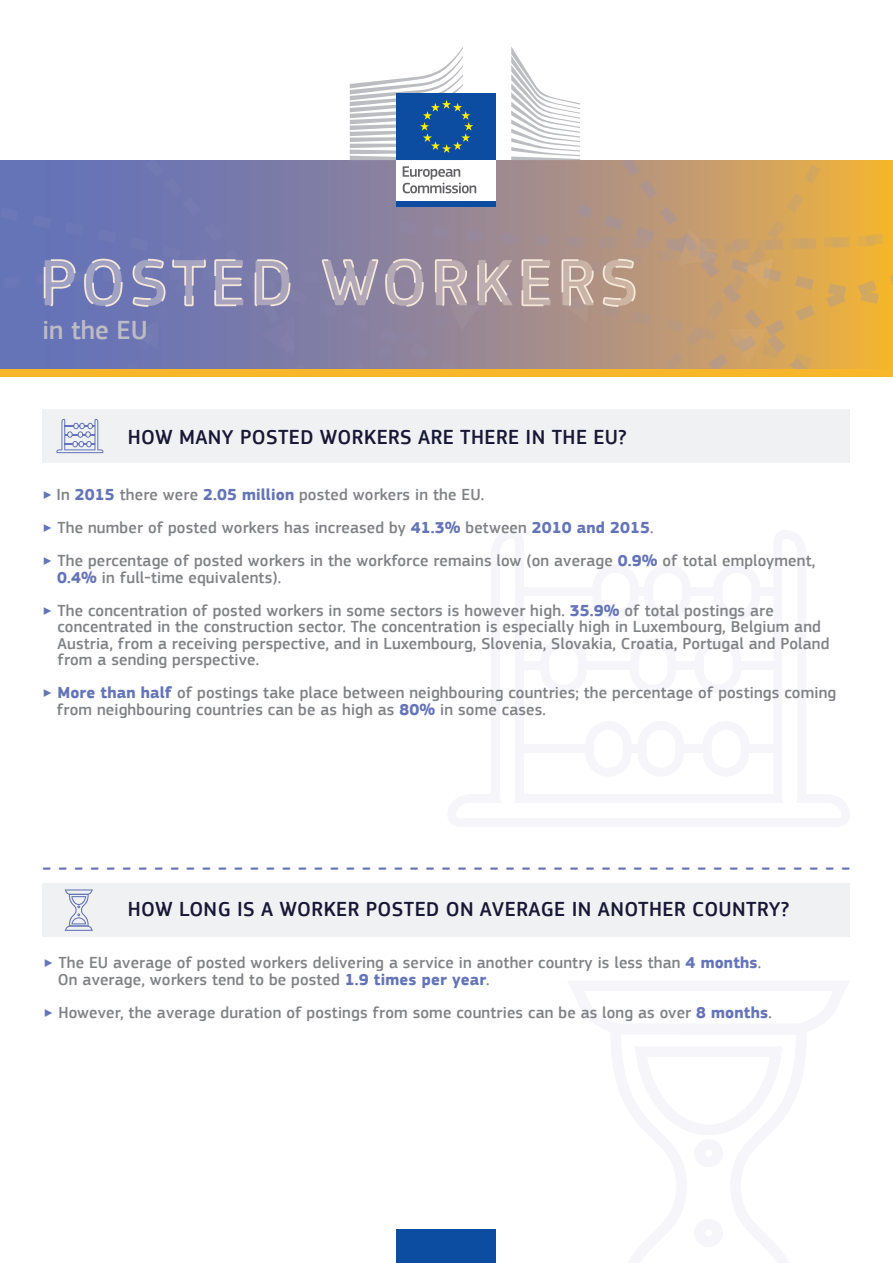
<style>
.page{position:relative;width:893px;height:1263px;background:#fff}
.page>*{position:absolute;margin:0;border:0;box-sizing:border-box;transform-origin:0 0}
.t1{font:500 27px "EC Square Sans Pro";color:#bebbc4}
.t2{font:500 22.5px "EC Square Sans Pro";color:#6474b8}
.t3{font:500 21px "EC Square Sans Pro";letter-spacing:.02em;color:#171736}
.t4{font:500 16.5px/16.5px "EC Square Sans Pro";letter-spacing:.01em;color:#808285}
.s1{font-size:18px;color:#6474b8}
.s2{font-weight:700;color:#6474b8}
</style>
<div class="page">
<div style="left:43px;top:410px;width:807px;height:53px;background:#f0f1f2"></div>
<div style="left:0;top:369px;width:893px;height:7px;background:#f8b72b"></div>
<div style="left:43px;top:883px;width:807px;height:54px;background:#f0f1f2"></div>
<svg style="left:65px;top:889px;width:28px;height:42px"></svg>
<svg style="left:56px;top:419px;width:47px;height:34px"></svg>
<svg style="left:7px;top:47px;width:886px;height:322px"></svg>
<div style="left:397px;top:1229px;width:99px;height:34px;background:#0d4da1"></div>
<p class="t1" style="left:43px;top:315px;width:107px">in the EU</p>
<p class="t3" style="left:128px;top:424px;width:500px">HOW MANY POSTED WORKERS ARE THERE IN THE EU?</p>
<p class="t4" style="left:43px;top:487px;width:443px"><span class="s1">‣</span> In <span class="s2">2015</span> there were <span class="s2">2.05 million</span> posted workers in the EU.</p>
<p class="t4" style="left:43px;top:520px;width:613px"><span class="s1">‣</span> The number of posted workers has increased by <span class="s2">41.3%</span> between <span class="s2">2010 and 2015</span>.</p>
<p class="t4" style="left:57px;top:553px;width:760px;text-indent:-15px"><span class="s1">‣</span> The percentage of posted workers in the workforce remains low (on average <span class="s2">0.9%</span> of total employment,<br><span class="s2">0.4%</span> in full-time equivalents).</p>
<p class="t4" style="left:57px;top:602px;width:774px;text-indent:-15px"><span class="s1">‣</span> The concentration of posted workers in some sectors is however high. <span class="s2">35.9%</span> of total postings are concentrated in the construction sector. The concentration is especially high in Luxembourg, Belgium and Austria, from a receiving perspective, and in Luxembourg, Slovenia, Slovakia, Croatia, Portugal and Poland from a sending perspective.</p>
<p class="t4" style="left:57px;top:685px;width:781px;text-indent:-14px"><span class="s1">‣</span> <span class="s2">More than half</span> of postings take place between neighbouring countries; the percentage of postings coming from neighbouring countries can be as high as <span class="s2">80%</span> in some cases.</p>
<p class="t2" style="left:43px;top:855px;width:809px">- - - - - - - - - - - - - - - - - - - - - - - - - - - - - - - - - - - - - - - - - - - - - - - - - - -</p>
<p class="t3" style="left:128px;top:897px;width:663px">HOW LONG IS A WORKER POSTED ON AVERAGE IN ANOTHER COUNTRY?</p>
<p class="t4" style="left:43px;top:955px;width:719px"><span class="s1">‣</span> The EU average of posted workers delivering a service in another country is less than <span class="s2">4 months</span>.</p>
<p class="t4" style="left:58px;top:971px;width:433px">On average, workers tend to be posted <span class="s2">1.9 times per year</span>.</p>
<p class="t4" style="left:43px;top:1004px;width:730px"><span class="s1">‣</span> However, the average duration of postings from some countries can be as long as over <span class="s2">8 months</span>.</p>
</div>
